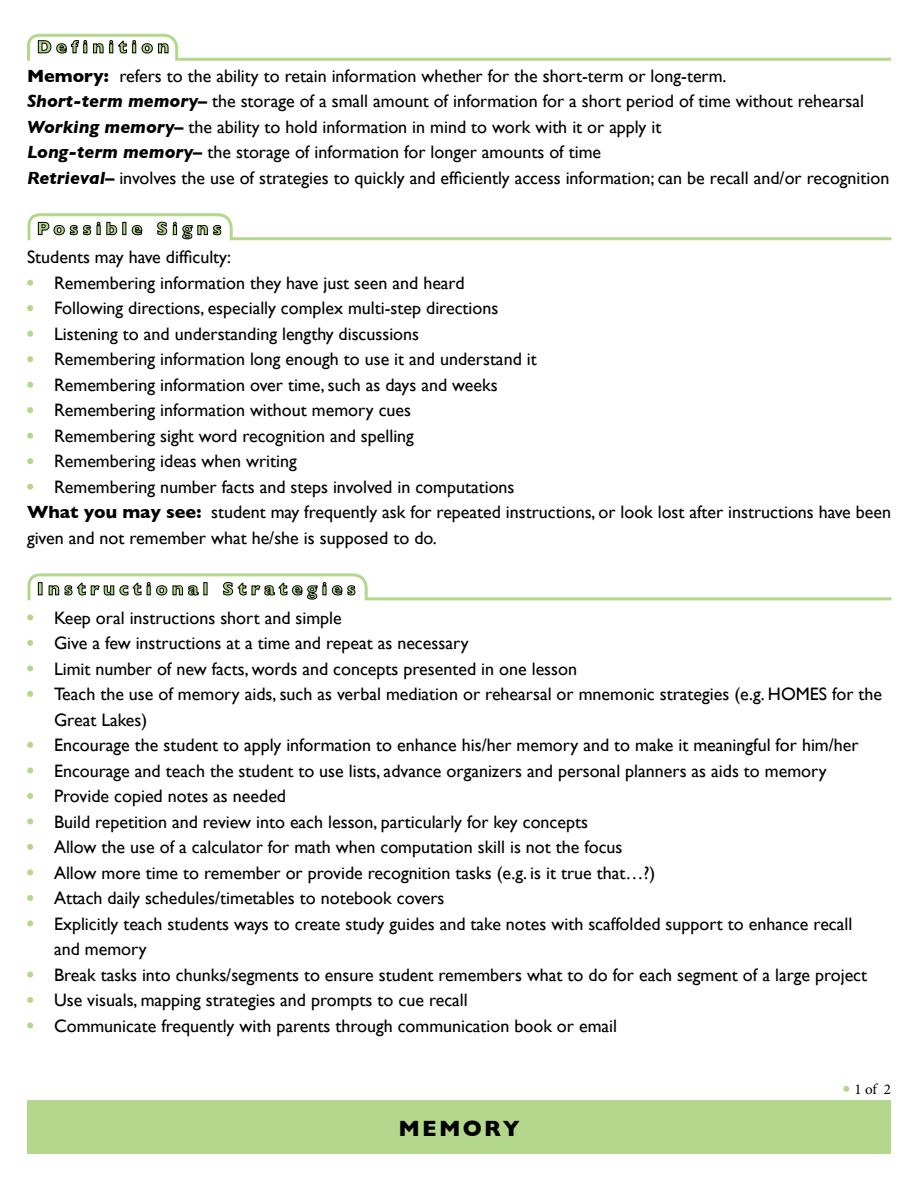
<style>
.page{position:relative;width:918px;height:1188px;background:#fff}
.page>*{position:absolute;margin:0;border:0;box-sizing:border-box;transform-origin:0 0}
.t1{font:700 22.5px "Gill Sans";letter-spacing:.1em;color:#000}
.BODY_TEXT{font:18px/25.5px "Gill Sans";color:#000}
.t2{font:700 18px "Gill Sans";letter-spacing:.25em;color:#b4d88b}
.t3{font:15px "Minion Pro";color:#000}
.s1{font-weight:700}
.s2{font-weight:700;font-style:italic}
.s3{color:#b4d88b}
.s4{font-family:"Gill Sans";font-size:18px;color:#b4d88b}
</style>
<div class="page">
<div style="left:27px;top:1100px;width:864px;height:54px;background:#b4d88b"></div>
<svg style="left:27px;top:279px;width:7px;height:7px"></svg>
<svg style="left:27px;top:305px;width:7px;height:7px"></svg>
<svg style="left:27px;top:330px;width:7px;height:7px"></svg>
<svg style="left:27px;top:356px;width:7px;height:7px"></svg>
<svg style="left:27px;top:381px;width:7px;height:7px"></svg>
<svg style="left:27px;top:407px;width:7px;height:7px"></svg>
<svg style="left:27px;top:432px;width:7px;height:7px"></svg>
<svg style="left:27px;top:458px;width:7px;height:7px"></svg>
<svg style="left:27px;top:483px;width:7px;height:7px"></svg>
<svg style="left:27px;top:614px;width:7px;height:7px"></svg>
<svg style="left:27px;top:640px;width:7px;height:6px"></svg>
<svg style="left:27px;top:665px;width:7px;height:7px"></svg>
<svg style="left:27px;top:691px;width:7px;height:6px"></svg>
<svg style="left:27px;top:742px;width:7px;height:6px"></svg>
<svg style="left:27px;top:767px;width:7px;height:7px"></svg>
<svg style="left:27px;top:793px;width:7px;height:6px"></svg>
<svg style="left:27px;top:818px;width:7px;height:7px"></svg>
<svg style="left:27px;top:844px;width:7px;height:6px"></svg>
<svg style="left:27px;top:869px;width:7px;height:7px"></svg>
<svg style="left:27px;top:895px;width:7px;height:6px"></svg>
<svg style="left:27px;top:920px;width:7px;height:7px"></svg>
<svg style="left:27px;top:971px;width:7px;height:7px"></svg>
<svg style="left:27px;top:997px;width:7px;height:6px"></svg>
<svg style="left:27px;top:1022px;width:7px;height:7px"></svg>
<svg style="left:27px;top:33px;width:153px;height:28px"></svg>
<hr style="left:178px;top:58px;width:713px;height:3px;background:#b4d88b">
<svg style="left:27px;top:213px;width:207px;height:28px"></svg>
<hr style="left:231px;top:237px;width:660px;height:3px;background:#b4d88b">
<svg style="left:27px;top:573px;width:342px;height:28px"></svg>
<hr style="left:367px;top:597px;width:524px;height:3px;background:#b4d88b">
<svg style="left:843px;top:1085px;width:7px;height:7px"></svg>
<p class="t2" style="left:37px;top:32px;width:134px">Definition</p>
<p class="BODY_TEXT" style="left:27px;top:63px;width:701px"><span class="s1">Memory:</span> refers to the ability to retain information whether for the short-term or long-term.</p>
<p class="BODY_TEXT" style="left:27px;top:88px;width:839px"><span class="s2">Short-term memory–</span> the storage of a small amount of information for a short period of time without rehearsal</p>
<p class="BODY_TEXT" style="left:27px;top:114px;width:636px"><span class="s2">Working memory–</span> the ability to hold information in mind to work with it or apply it</p>
<p class="BODY_TEXT" style="left:27px;top:139px;width:576px"><span class="s2">Long-term memory–</span> the storage of information for longer amounts of time</p>
<p class="BODY_TEXT" style="left:27px;top:165px;width:864px"><span class="s2">Retrieval–</span> involves the use of strategies to quickly and efficiently access information; can be recall and/or recognition</p>
<p class="t2" style="left:37px;top:214px;width:186px">Possible Signs</p>
<p class="BODY_TEXT" style="left:27px;top:244px;width:206px">Students may have difficulty:</p>
<p class="BODY_TEXT" style="left:27px;top:270px;width:439px"><span class="s3">•</span> Remembering information they have just seen and heard</p>
<p class="BODY_TEXT" style="left:27px;top:295px;width:473px"><span class="s3">•</span> Following directions, especially complex multi-step directions</p>
<p class="BODY_TEXT" style="left:27px;top:321px;width:394px"><span class="s3">•</span> Listening to and understanding lengthy discussions</p>
<p class="BODY_TEXT" style="left:27px;top:346px;width:511px"><span class="s3">•</span> Remembering information long enough to use it and understand it</p>
<p class="BODY_TEXT" style="left:27px;top:372px;width:472px"><span class="s3">•</span> Remembering information over time, such as days and weeks</p>
<p class="BODY_TEXT" style="left:27px;top:397px;width:386px"><span class="s3">•</span> Remembering information without memory cues</p>
<p class="BODY_TEXT" style="left:27px;top:423px;width:388px"><span class="s3">•</span> Remembering sight word recognition and spelling</p>
<p class="BODY_TEXT" style="left:27px;top:448px;width:271px"><span class="s3">•</span> Remembering ideas when writing</p>
<p class="BODY_TEXT" style="left:27px;top:474px;width:489px"><span class="s3">•</span> Remembering number facts and steps involved in computations</p>
<p class="BODY_TEXT" style="left:27px;top:499px;width:866px"><span class="s1">What you may see:</span> student may frequently ask for repeated instructions, or look lost after instructions have been given and not remember what he/she is supposed to do.</p>
<p class="t2" style="left:37px;top:574px;width:320px">Instructional Strategies</p>
<p class="BODY_TEXT" style="left:27px;top:605px;width:316px"><span class="s3">•</span> Keep oral instructions short and simple</p>
<p class="BODY_TEXT" style="left:27px;top:630px;width:443px"><span class="s3">•</span> Give a few instructions at a time and repeat as necessary</p>
<p class="BODY_TEXT" style="left:27px;top:656px;width:552px"><span class="s3">•</span> Limit number of new facts, words and concepts presented in one lesson</p>
<p class="BODY_TEXT" style="left:54px;top:681px;width:830px;text-indent:-27px"><span class="s3">•</span> Teach the use of memory aids, such as verbal mediation or rehearsal or mnemonic strategies (e.g. HOMES for the<br>Great Lakes)</p>
<p class="BODY_TEXT" style="left:27px;top:732px;width:833px"><span class="s3">•</span> Encourage the student to apply information to enhance his/her memory and to make it meaningful for him/her</p>
<p class="BODY_TEXT" style="left:27px;top:758px;width:801px"><span class="s3">•</span> Encourage and teach the student to use lists, advance organizers and personal planners as aids to memory</p>
<p class="BODY_TEXT" style="left:27px;top:783px;width:261px"><span class="s3">•</span> Provide copied notes as needed</p>
<p class="BODY_TEXT" style="left:27px;top:809px;width:563px"><span class="s3">•</span> Build repetition and review into each lesson, particularly for key concepts</p>
<p class="BODY_TEXT" style="left:27px;top:834px;width:597px"><span class="s3">•</span> Allow the use of a calculator for math when computation skill is not the focus</p>
<p class="BODY_TEXT" style="left:27px;top:860px;width:630px"><span class="s3">•</span> Allow more time to remember or provide recognition tasks (e.g. is it true that…?)</p>
<p class="BODY_TEXT" style="left:27px;top:885px;width:419px"><span class="s3">•</span> Attach daily schedules/timetables to notebook covers</p>
<p class="BODY_TEXT" style="left:54px;top:911px;width:800px;text-indent:-27px"><span class="s3">•</span> Explicitly teach students ways to create study guides and take notes with scaffolded support to enhance recall and memory</p>
<p class="BODY_TEXT" style="left:27px;top:962px;width:842px"><span class="s3">•</span> Break tasks into chunks/segments to ensure student remembers what to do for each segment of a large project</p>
<p class="BODY_TEXT" style="left:27px;top:987px;width:442px"><span class="s3">•</span> Use visuals, mapping strategies and prompts to cue recall</p>
<p class="BODY_TEXT" style="left:27px;top:1013px;width:592px"><span class="s3">•</span> Communicate frequently with parents through communication book or email</p>
<p class="t1" style="left:398px;top:1110px;width:123px">MEMORY</p>
<p class="t3" style="left:843px;top:1079px;width:49px"><span class="s4">•</span> 1 of 2</p>
</div>
